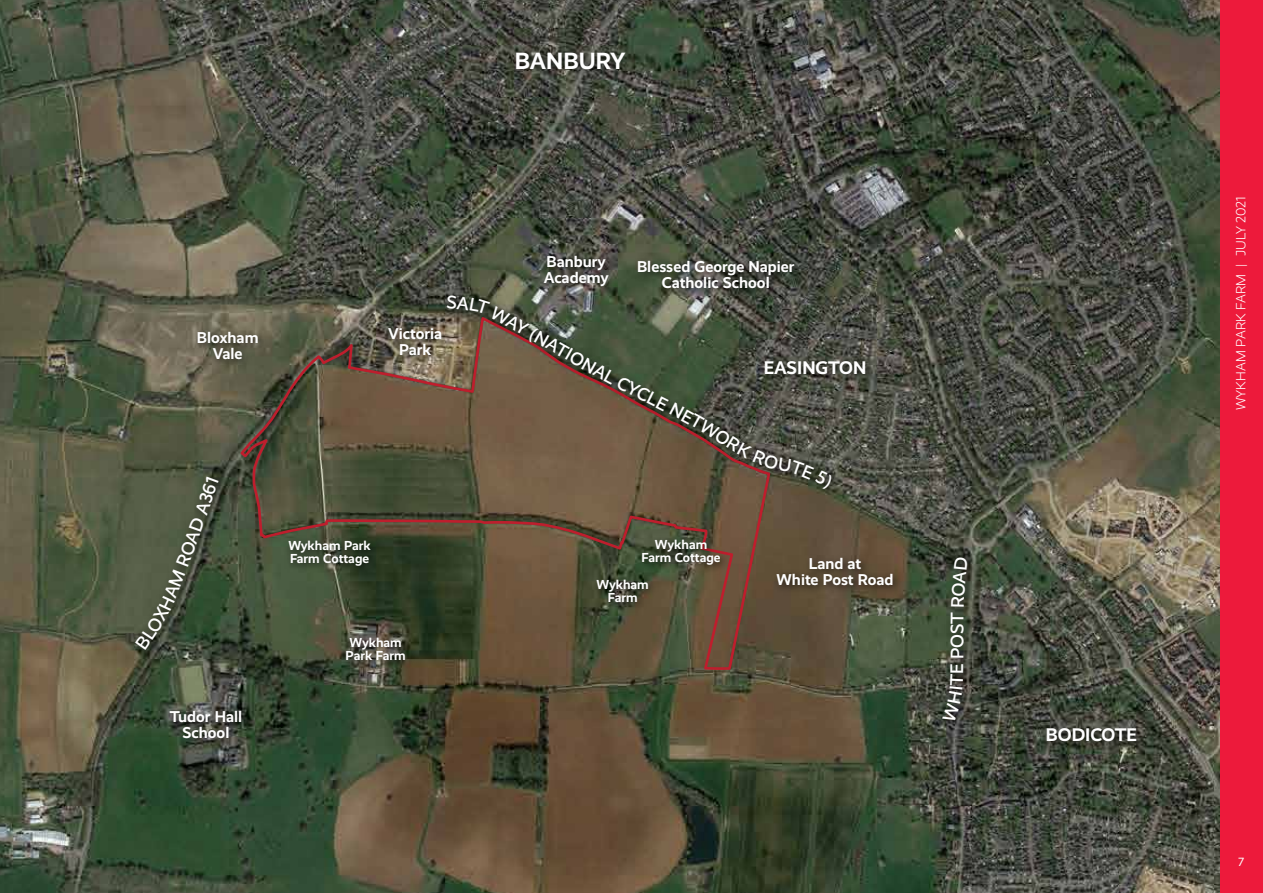
<style>
.page{position:relative;width:1263px;height:893px;background:#fff}
.page>*{position:absolute;margin:0;border:0;box-sizing:border-box;transform-origin:0 0}
.t1{font:700 23.7px "Realist";color:#fff}
.t2{font:700 18.45px "Realist";letter-spacing:-.005em;color:#fff}
.t3{font:500 18.45px "Realist";color:#fff}
.t4{font:700 15.75px/15.8px "Realist";color:#fff;text-align:center}
.t5{font:300 13.5px "Realist";letter-spacing:.01em;color:#fff}
.t6{font:700 13.2px/13.2px "Realist";color:#fff}
.t7{font:12px "Realist";color:#fff}
</style>
<div class="page">
<img style="left:0;top:0;width:1220px;height:893px">
<img style="left:160px;top:39px;width:990px;height:719px">
<img style="left:108px;top:283px;width:877px;height:455px">
<div style="left:1220px;top:0;width:43px;height:893px;background:#ed1a3b"></div>
<svg style="left:135px;top:595px;width:40px;height:55px;background:#454c3a"></svg>
<svg style="left:184px;top:477px;width:35px;height:67px;background:#444c39"></svg>
<svg style="left:447px;top:295px;width:64px;height:30px;background:#4b4839"></svg>
<svg style="left:545px;top:336px;width:288px;height:154px;background:#56503f"></svg>
<svg style="left:942px;top:664px;width:21px;height:58px"></svg>
<svg style="left:951px;top:557px;width:17px;height:67px"></svg>
<h1 class="t1" style="left:515px;top:47px;width:112px">BANBURY</h1>
<p class="t4" style="left:197px;top:330px;width:63px">Bloxham<br>Vale</p>
<p class="t4" style="left:388px;top:326px;width:56px">Victoria<br>Park</p>
<p class="t4" style="left:544px;top:254px;width:66px;text-align:left">Banbury<br>Academy</p>
<p class="t3" style="left:512px;top:310px;width:47px;rotate:29deg">AY (N</p>
<p class="t4" style="left:637px;top:259px;width:159px">Blessed George Napier<br>Catholic School</p>
<p class="t2" style="left:764px;top:357px;width:104px">EASINGTON</p>
<p class="t3" style="left:160px;top:593px;width:60px;rotate:-69deg">AM RO</p>
<p class="t4" style="left:170px;top:709px;width:74px">Tudor Hall<br>School</p>
<p class="t6" style="left:288px;top:538px;width:84px">Wykham Park<br>Farm Cottage</p>
<p class="t6" style="left:346px;top:636px;width:61px">Wykham<br>Park Farm</p>
<p class="t6" style="left:641px;top:537px;width:81px;text-align:center">Wykham<br>Farm Cottage</p>
<p class="t6" style="left:596px;top:578px;width:54px;text-align:center">Wykham<br>Farm</p>
<p class="t4" style="left:777px;top:556px;width:119px">Land at<br>White Post Road</p>
<p class="t3" style="left:946px;top:659px;width:37px;rotate:-90deg">POS</p>
<p class="t2" style="left:1046px;top:724px;width:93px">BODICOTE</p>
<p class="t5" style="left:1233px;top:410px;width:215px;rotate:-90deg">WYKHAM PARK FARM | JULY 2021</p>
<p class="t7" style="left:1238px;top:855px;width:7px">7</p>
</div>
